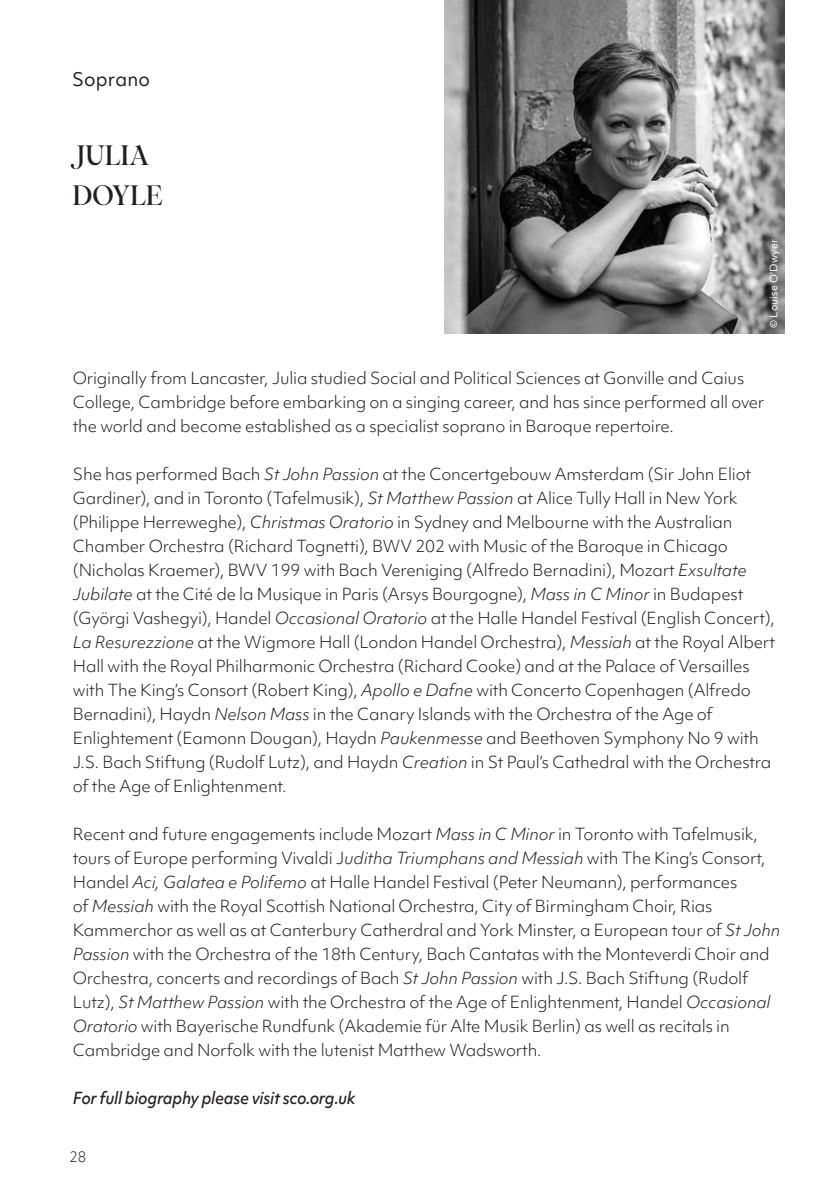
<style>
.page{position:relative;width:840px;height:1191px;background:#fff}
.page>*{position:absolute;margin:0;border:0;box-sizing:border-box;transform-origin:0 0}
.Circular__Book___27pt{font:500 28px/40px "PP Pangaia";letter-spacing:.005em;color:#231f20}
.t1{font:18px "Objektiv Mk 1";letter-spacing:.01em;color:#231f20}
.t2{font:300 16px/24px "Objektiv Mk 1";letter-spacing:-.01em;color:#231f20}
.t3{font:italic 500 16px "Objektiv Mk 1";letter-spacing:-.02em;color:#231f20;scale:.95 1}
.main_body_text{font:300 14px "Objektiv Mk 1";color:#231f20;scale:.96 1}
.Circular__Book___27pt-2{font:10px "Objektiv Mk 1";letter-spacing:.015em;color:#fff}
.s1{font-style:italic}
</style>
<div class="page">
<img style="left:444px;top:0;width:339px;height:333px">
<p class="t1" style="left:72px;top:66px;width:79px">Soprano</p>
<p class="Circular__Book___27pt" style="left:73px;top:134px;width:91px">JULIA<br>DOYLE</p>
<p class="Circular__Book___27pt-2" style="left:766px;top:327px;width:90px;rotate:-90deg">© Louise O'Dwyer</p>
<p class="t2" style="left:73px;top:366px;width:692px">Originally from Lancaster, Julia studied Social and Political Sciences at Gonville and Caius<br>College, Cambridge before embarking on a singing career, and has since performed all over the world and become established as a specialist soprano in Baroque repertoire.</p>
<p class="t2" style="left:73px;top:462px;width:703px">She has performed Bach <span class="s1">St John Passion</span> at the Concertgebouw Amsterdam (Sir John Eliot Gardiner), and in Toronto (Tafelmusik), <span class="s1">St Matthew Passion</span> at Alice Tully Hall in New York (Philippe Herreweghe), <span class="s1">Christmas Oratorio</span> in Sydney and Melbourne with the Australian Chamber Orchestra (Richard Tognetti), BWV 202 with Music of the Baroque in Chicago (Nicholas Kraemer), BWV 199 with Bach Vereniging (Alfredo Bernadini), Mozart <span class="s1">Exsultate Jubilate</span> at the Cité de la Musique in Paris (Arsys Bourgogne), <span class="s1">Mass in C Minor</span> in Budapest (Györgi Vashegyi), Handel <span class="s1">Occasional Oratorio</span> at the Halle Handel Festival (English Concert), <span class="s1">La Resurezzione</span> at the Wigmore Hall (London Handel Orchestra), <span class="s1">Messiah</span> at the Royal Albert Hall with the Royal Philharmonic Orchestra (Richard Cooke) and at the Palace of Versailles with The King’s Consort (Robert King), <span class="s1">Apollo e Dafne</span> with Concerto Copenhagen (Alfredo Bernadini), Haydn <span class="s1">Nelson Mass</span> in the Canary Islands with the Orchestra of the Age of Enlightement (Eamonn Dougan), Haydn <span class="s1">Paukenmesse</span> and Beethoven Symphony No 9 with J.S. Bach Stiftung (Rudolf Lutz), and Haydn <span class="s1">Creation</span> in St Paul’s Cathedral with the Orchestra of the Age of Enlightenment.</p>
<p class="t2" style="left:73px;top:822px;width:708px">Recent and future engagements include Mozart <span class="s1">Mass in C Minor</span> in Toronto with Tafelmusik, tours of Europe performing Vivaldi J<span class="s1">uditha Triumphans and Messiah</span> with The King’s Consort, Handel <span class="s1">Aci, Galatea e Polifemo</span> at Halle Handel Festival (Peter Neumann), performances<br>of <span class="s1">Messiah</span> with the Royal Scottish National Orchestra, City of Birmingham Choir, Rias Kammerchor as well as at Canterbury Catherdral and York Minster, a European tour of <span class="s1">St John Passion</span> with the Orchestra of the 18th Century, Bach Cantatas with the Monteverdi Choir and Orchestra, concerts and recordings of Bach <span class="s1">St John Passion</span> with J.S. Bach Stiftung (Rudolf Lutz), <span class="s1">St Matthew Passion</span> with the Orchestra of the Age of Enlightenment, Handel <span class="s1">Occasional Oratorio</span> with Bayerische Rundfunk (Akademie für Alte Musik Berlin) as well as recitals in Cambridge and Norfolk with the lutenist Matthew Wadsworth.</p>
<p class="t3" style="left:73px;top:1087px;width:299px">For full biography please visit sco.org.uk</p>
<p class="main_body_text" style="left:69px;top:1147px;width:19px">28</p>
</div>
